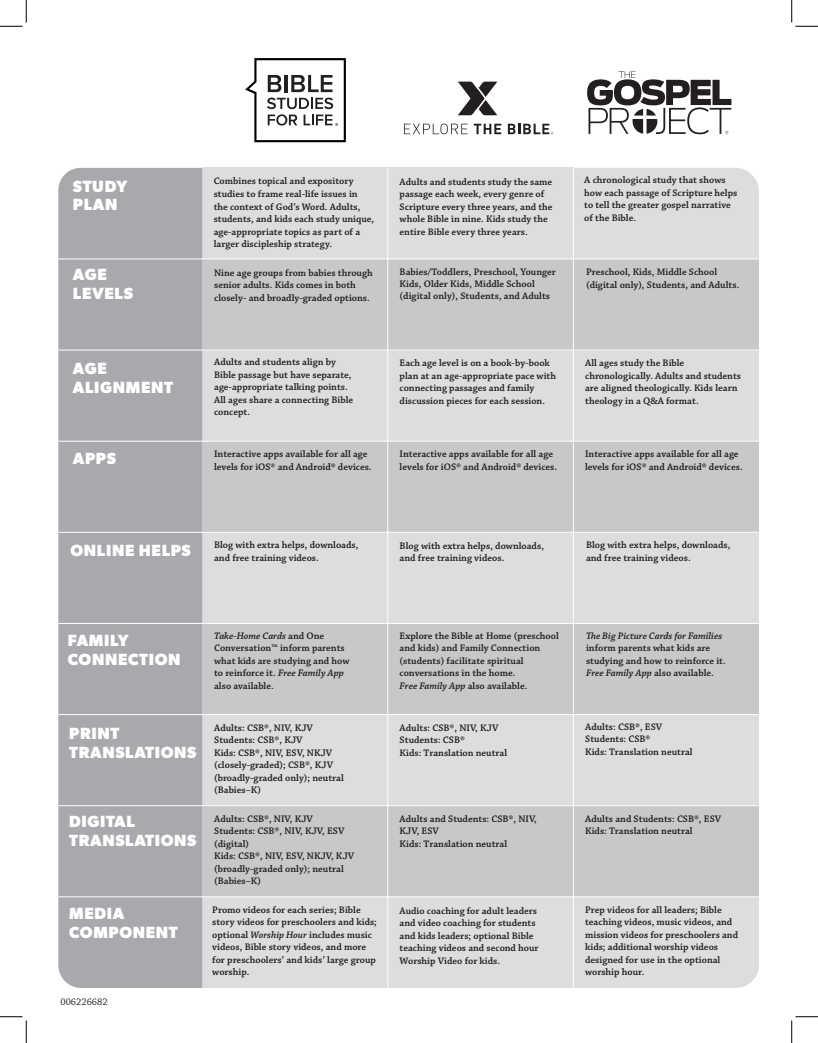
<style>
.page{position:relative;width:818px;height:1043px;background:#fff}
.page>*{position:absolute;margin:0;border:0;box-sizing:border-box;transform-origin:0 0}
.t1{font:700 16.25px "Gibson";letter-spacing:.04em;color:#fff}
.t2{font:600 10px/12.5px "Chaparral Pro";color:#231f20}
.t3{font:italic 600 10px "Chaparral Pro";color:#231f20}
.t4{font:10px "Chaparral Pro";color:#231f20}
.s1{font-style:italic}
</style>
<div class="page">
<div style="left:202px;top:168px;width:186px;height:819px;background:#dcdddf"></div>
<div style="left:388px;top:168px;width:185px;height:819px;background:#dcdddf"></div>
<div style="left:574px;top:168px;width:184px;height:819px;background:#dcdddf"></div>
<div style="left:58px;top:168px;width:144px;height:819px;background:#a8a9ad"></div>
<div style="left:202px;top:259px;width:556px;height:91px;background:#c7c8ca"></div>
<div style="left:202px;top:441px;width:556px;height:91px;background:#c7c8ca"></div>
<div style="left:202px;top:623px;width:556px;height:91px;background:#c7c8ca"></div>
<div style="left:202px;top:805px;width:556px;height:91px;background:#c7c8ca"></div>
<hr style="left:387px;top:168px;width:1px;height:819px;background:#fff">
<hr style="left:573px;top:168px;width:1px;height:819px;background:#fff">
<hr style="left:58px;top:259px;width:700px;height:1px;background:#fff">
<hr style="left:58px;top:350px;width:700px;height:1px;background:#fff">
<hr style="left:58px;top:441px;width:700px;height:1px;background:#fff">
<hr style="left:58px;top:532px;width:700px;height:1px;background:#fff">
<hr style="left:58px;top:623px;width:700px;height:1px;background:#fff">
<hr style="left:58px;top:714px;width:700px;height:1px;background:#fff">
<hr style="left:58px;top:805px;width:700px;height:1px;background:#fff">
<hr style="left:58px;top:896px;width:700px;height:1px;background:#fff">
<svg style="left:587px;top:71px;width:144px;height:63px"></svg>
<svg style="left:245px;top:58px;width:101px;height:85px"></svg>
<svg style="left:458px;top:82px;width:39px;height:33px"></svg>
<svg style="left:404px;top:124px;width:63px;height:10px"></svg>
<svg style="left:474px;top:124px;width:27px;height:10px"></svg>
<svg style="left:508px;top:124px;width:45px;height:10px"></svg>
<svg style="left:0;top:0;width:27px;height:27px"></svg>
<svg style="left:0;top:1016px;width:27px;height:26px"></svg>
<svg style="left:791px;top:0;width:27px;height:27px"></svg>
<svg style="left:791px;top:1016px;width:27px;height:26px"></svg>
<p class="t1" style="left:73px;top:176px;width:56px">STUDY</p>
<p class="t1" style="left:73px;top:195px;width:46px">PLAN</p>
<p class="t1" style="left:73px;top:264px;width:35px">AGE</p>
<p class="t1" style="left:73px;top:283px;width:61px">LEVELS</p>
<p class="t1" style="left:73px;top:359px;width:35px">AGE</p>
<p class="t1" style="left:73px;top:377px;width:102px">ALIGNMENT</p>
<p class="t1" style="left:73px;top:449px;width:45px">APPS</p>
<p class="t2" style="left:214px;top:175px;width:162px">Combines topical and expository studies to frame real-life issues in the context of God’s Word. Adults, students, and kids each study unique, age-appropriate topics as part of a larger discipleship strategy.</p>
<p class="t2" style="left:214px;top:266px;width:160px">Nine age groups from babies through senior adults. Kids comes in both closely- and broadly-graded options.</p>
<p class="t2" style="left:214px;top:356px;width:140px">Adults and students align by<br>Bible passage but have separate, age-appropriate talking points.<br>All ages share a connecting Bible concept.</p>
<p class="t2" style="left:214px;top:448px;width:159px">Interactive apps available for all age levels for iOS® and Android® devices.</p>
<p class="t2" style="left:399px;top:176px;width:154px">Adults and students study the same passage each week, every genre of Scripture every three years, and the whole Bible in nine. Kids study the entire Bible every three years.</p>
<p class="t2" style="left:399px;top:266px;width:158px;line-height:12px">Babies/Toddlers, Preschool, Younger<br>Kids, Older Kids, Middle School (digital only), Students, and Adults</p>
<p class="t2" style="left:399px;top:357px;width:158px">Each age level is on a book-by-book plan at an age-appropriate pace with connecting passages and family discussion pieces for each session.</p>
<p class="t2" style="left:399px;top:448px;width:159px">Interactive apps available for all age levels for iOS® and Android® devices.</p>
<p class="t2" style="left:584px;top:174px;width:155px">A chronological study that shows how each passage of Scripture helps to tell the greater gospel narrative of the Bible.</p>
<p class="t2" style="left:586px;top:266px;width:155px">Preschool, Kids, Middle School (digital only), Students, and Adults.</p>
<p class="t2" style="left:585px;top:357px;width:157px">All ages study the Bible chronologically. Adults and students are aligned theologically. Kids learn theology in a Q&amp;A format.</p>
<p class="t2" style="left:585px;top:448px;width:159px">Interactive apps available for all age levels for iOS® and Android® devices.</p>
<p class="t1" style="left:70px;top:541px;width:122px">ONLINE HELPS</p>
<p class="t2" style="left:214px;top:539px;width:146px">Blog with extra helps, downloads, and free training videos.</p>
<p class="t2" style="left:399px;top:540px;width:146px">Blog with extra helps, downloads, and free training videos.</p>
<p class="t2" style="left:586px;top:539px;width:146px">Blog with extra helps, downloads, and free training videos.</p>
<p class="t1" style="left:68px;top:631px;width:62px">FAMILY</p>
<p class="t1" style="left:68px;top:650px;width:114px">CONNECTION</p>
<p class="t1" style="left:69px;top:723px;width:52px">PRINT</p>
<p class="t1" style="left:69px;top:742px;width:129px">TRANSLATIONS</p>
<p class="t1" style="left:69px;top:812px;width:67px">DIGITAL</p>
<p class="t1" style="left:69px;top:830px;width:129px">TRANSLATIONS</p>
<p class="t2" style="left:214px;top:630px;width:137px"><span class="s1">Take-Home Cards</span> and One<br>Conversation™ inform parents what kids are studying and how to reinforce it. <span class="s1">Free Family App </span>also available.</p>
<p class="t2" style="left:214px;top:721px;width:100px">Adults: CSB®, NIV, KJV</p>
<p class="t2" style="left:214px;top:734px;width:90px">Students: CSB®, KJV</p>
<p class="t2" style="left:214px;top:746px;width:131px">Kids: CSB®, NIV, ESV, NKJV (closely-graded); CSB®, KJV (broadly-graded only); neutral (Babies–K)</p>
<p class="t2" style="left:214px;top:812px;width:100px">Adults: CSB®, NIV, KJV</p>
<p class="t2" style="left:214px;top:825px;width:132px">Students: CSB®, NIV, KJV, ESV (digital)</p>
<p class="t2" style="left:214px;top:850px;width:142px">Kids: CSB®, NIV, ESV, NKJV, KJV (broadly-graded only); neutral (Babies–K)</p>
<p class="t2" style="left:399px;top:630px;width:161px">Explore the Bible at Home (preschool and kids) and Family Connection (students) facilitate spiritual conversations in the home.<br><span class="s1">Free Family App</span> also available.</p>
<p class="t2" style="left:399px;top:721px;width:100px">Adults: CSB®, NIV, KJV</p>
<p class="t2" style="left:399px;top:734px;width:67px">Students: CSB®</p>
<p class="t2" style="left:399px;top:746px;width:109px">Kids: Translation neutral</p>
<p class="t2" style="left:399px;top:812px;width:139px">Adults and Students: CSB®, NIV,<br>KJV, ESV</p>
<p class="t2" style="left:399px;top:837px;width:109px">Kids: Translation neutral</p>
<p class="t3" style="left:586px;top:630px;width:138px">The Big Picture Cards for Families</p>
<p class="t2" style="left:586px;top:642px;width:141px">inform parents what kids are studying and how to reinforce it.<br><span class="s1">Free Family App</span> also available.</p>
<p class="t2" style="left:585px;top:720px;width:79px">Adults: CSB®, ESV</p>
<p class="t2" style="left:585px;top:733px;width:67px">Students: CSB®</p>
<p class="t2" style="left:585px;top:745px;width:109px">Kids: Translation neutral</p>
<p class="t2" style="left:585px;top:812px;width:138px">Adults and Students: CSB®, ESV</p>
<p class="t2" style="left:585px;top:825px;width:109px">Kids: Translation neutral</p>
<p class="t1" style="left:69px;top:903px;width:57px">MEDIA</p>
<p class="t1" style="left:69px;top:922px;width:110px">COMPONENT</p>
<p class="t2" style="left:212px;top:903px;width:166px">Promo videos for each series; Bible story videos for preschoolers and kids; optional <span class="s1">Worship Hour</span> includes music videos, Bible story videos, and more for preschoolers’ and kids’ large group worship.</p>
<p class="t2" style="left:399px;top:904px;width:141px">Audio coaching for adult leaders and video coaching for students and kids leaders; optional Bible teaching videos and second hour<br>Worship Video for kids.</p>
<p class="t2" style="left:585px;top:903px;width:154px">Prep videos for all leaders; Bible teaching videos, music videos, and mission videos for preschoolers and kids; additional worship videos designed for use in the optional worship hour.</p>
<p class="t4" style="left:60px;top:995px;width:49px">006226682</p>
</div>
